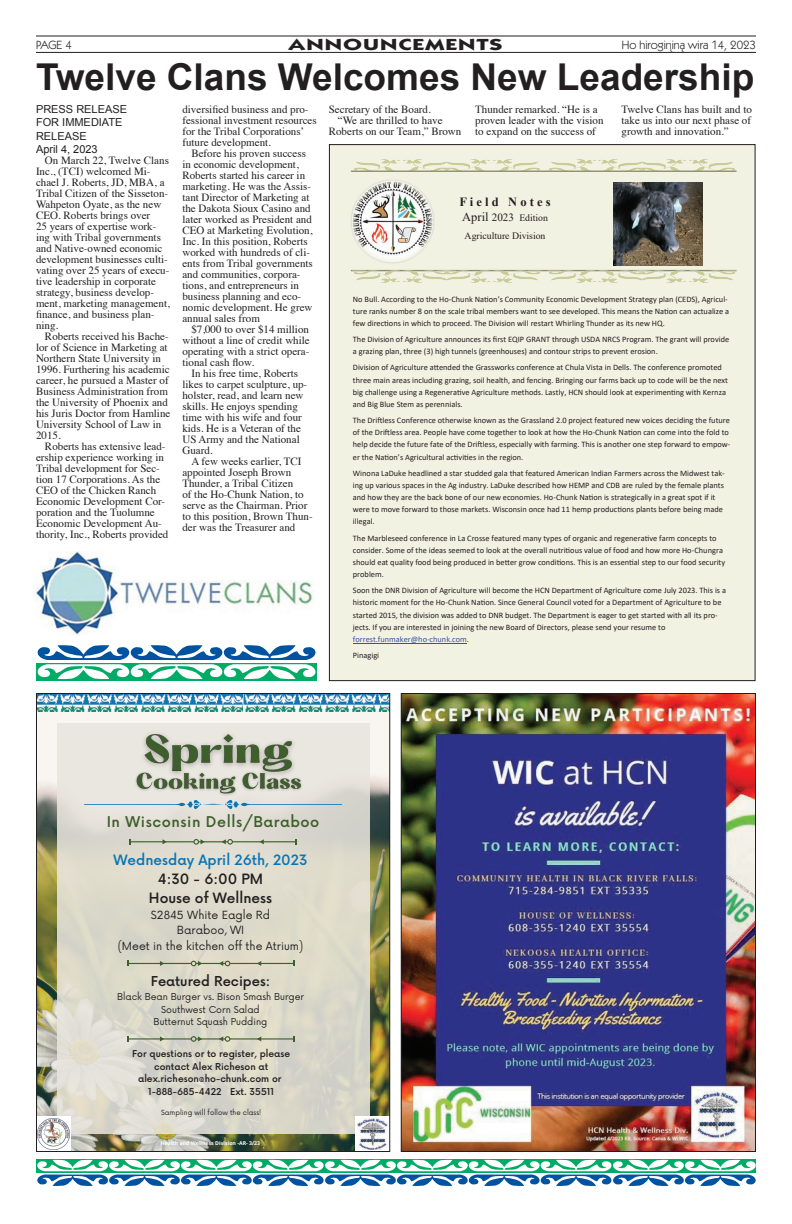
<style>
.page{position:relative;width:792px;height:1224px;background:#fff}
.page>*{position:absolute;margin:0;border:0;box-sizing:border-box;transform-origin:0 0}
.t1{font:700 37px "Arial";color:#231f20}
.t2{font:700 16px "Kabel IT Cby BT";letter-spacing:.05em;color:#231f20;scale:1.5 1}
.t3{font:500 14.5px "Now";letter-spacing:.04em;color:#3f5f2c}
.t4{font:500 13.9px/19.1px "Now";color:#231f20;text-align:center}
.t5{font:500 13.9px "Now";color:#0875b5}
.t6{font:500 13.3px "Now";color:#231f20}
.t7{font:700 12.5px "Times New Roman";color:#231f20}
.t8{font:12px "Kabel IT Cby BT";color:#231f20}
.t9{font:11px/11px "Times";color:#231f20}
.t10{font:11px/15.2px "Now";color:#231f20;text-align:center}
.t11{font:11px/13.2px "Arial";color:#231f20}
.t12{font:9.8px/17.7px "Times New Roman";letter-spacing:-.005em;color:#231f20}
.t13{font:500 9.3px/12.6px "Now";color:#231f20;text-align:center}
.t14{font:9.3px/12.6px "Now";color:#231f20;text-align:center}
.t15{font:8.4px "Calibri";color:#231f20}
.t16{font:8.3px/12.1px "Calibri";color:#231f20}
.t17{font:6.9px "Now";color:#231f20}
.t18{font:700 5.2px "Open Sans";color:#fff}
.s1{font-family:"New Hocak"}
.s2{font-size:12.5px}
.s3{font-size:11.1px}
.s4{color:#3853a3}
</style>
<div class="page">
<hr style="left:36px;top:36px;width:720px;height:1px;background:#231f20">
<hr style="left:36px;top:52px;width:720px;height:1px;background:#231f20">
<div style="left:329px;top:145px;width:426px;height:536px;background:#f2f2e3"></div>
<img style="left:646px;top:159px;width:91px;height:12px">
<img style="left:548px;top:159px;width:98px;height:12px">
<img style="left:451px;top:159px;width:90px;height:12px">
<img style="left:352px;top:159px;width:99px;height:12px">
<hr style="left:351px;top:171px;width:386px;height:1px;background:#8e8f6b">
<hr style="left:351px;top:270px;width:386px;height:1px;background:#8e8f6b">
<img style="left:646px;top:270px;width:91px;height:12px">
<img style="left:548px;top:270px;width:98px;height:12px">
<img style="left:451px;top:270px;width:90px;height:12px">
<img style="left:352px;top:270px;width:99px;height:12px">
<img style="left:351px;top:180px;width:83px;height:83px">
<hr style="left:353px;top:643px;width:114px;height:1px;background:#3853a3">
<img style="left:614px;top:182px;width:89px;height:83px">
<img style="left:403px;top:695px;width:351px;height:455px">
<img style="left:35px;top:552px;width:278px;height:83px">
<svg style="left:36px;top:1159px;width:720px;height:13px"></svg>
<svg style="left:37px;top:1160px;width:719px;height:26px"></svg>
<div style="left:36px;top:663px;width:281px;height:18px;background:#00ab66"></div>
<svg style="left:37px;top:645px;width:280px;height:34px"></svg>
<img style="left:38px;top:712px;width:350px;height:438px">
<img style="left:38px;top:973px;width:19px;height:105px">
<img style="left:112px;top:1133px;width:114px;height:17px">
<img style="left:38px;top:1078px;width:74px;height:72px">
<svg style="left:57px;top:723px;width:312px;height:410px;background:#dddacd"></svg>
<img style="left:38px;top:695px;width:206px;height:17px">
<img style="left:244px;top:695px;width:144px;height:17px">
<svg style="left:38px;top:1116px;width:33px;height:34px"></svg>
<div style="left:355px;top:1116px;width:35px;height:36px;background:#fff"></div>
<img style="left:38px;top:1118px;width:31px;height:32px">
<img style="left:357px;top:1118px;width:31px;height:32px">
<svg style="left:84px;top:800px;width:258px;height:9px;background:#c9d4d6"></svg>
<svg style="left:130px;top:839px;width:167px;height:6px"></svg>
<img style="left:124px;top:725px;width:177px;height:44px">
<img style="left:120px;top:769px;width:186px;height:30px">
<svg style="left:127px;top:961px;width:167px;height:5px"></svg>
<svg style="left:127px;top:1036px;width:167px;height:6px"></svg>
<h3 class="t8" style="left:36px;top:38px;width:37px">PAGE 4</h3>
<h2 class="t2" style="left:289px;top:35px;width:144px">ANNOUNCEMENTS</h2>
<h3 class="t8" style="left:622px;top:37px;width:136px">Ho hirogini<span class="s1">\</span>na<span class="s1">\</span> wira 14, 2023</h3>
<h1 class="t1" style="left:36px;top:53px;width:720px">Twelve Clans Welcomes New Leadership</h1>
<h3 class="t11" style="left:36px;top:103px;width:93px">PRESS RELEASE<br>FOR IMMEDIATE<br>RELEASE<br>April 4, 2023</h3>
<p class="t9" style="left:36px;top:154px;width:135px;text-indent:9px">On March 22, Twelve Clans<br>Inc., (TCI) welcomed Mi&shy;chael J. Roberts, JD, MBA, a<br>Tribal Citizen of the Sisseton-<br>Wahpeton Oyate, as the new<br>CEO. Roberts brings over<br>25 years of expertise work&shy;ing with Tribal governments and Native-owned economic development businesses culti&shy;vating over 25 years of execu&shy;tive leadership in corporate strategy, business develop&shy;ment, marketing management, finance, and business plan&shy;ning.</p>
<p class="t9" style="left:36px;top:330px;width:136px;text-indent:9px">Roberts received his Bache&shy;lor of Science in Marketing at<br>Northern State University in<br>1996. Furthering his academic career, he pursued a Master of<br>Business Administration from the University of Phoenix and his Juris Doctor from Hamline<br>University School of Law in<br>2015.</p>
<p class="t9" style="left:36px;top:440px;width:134px;text-indent:9px">Roberts has extensive lead&shy;ership experience working in<br>Tribal development for Sec&shy;tion 17 Corporations. As the<br>CEO of the Chicken Ranch<br>Economic Development Cor&shy;poration and the Tuolumne<br>Economic Development Au&shy;thority, Inc., Roberts provided</p>
<h3 class="t9" style="left:182px;top:103px;width:136px">diversified business and pro&shy;fessional investment resources for the Tribal Corporations’ future development.</h3>
<p class="t9" style="left:182px;top:147px;width:132px;text-indent:9px">Before his proven success in economic development,<br>Roberts started his career in marketing. He was the Assis&shy;tant Director of Marketing at the Dakota Sioux Casino and later worked as President and<br>CEO at Marketing Evolution,<br>Inc. In this position, Roberts worked with hundreds of cli&shy;ents from Tribal governments and communities, corpora&shy;tions, and entrepreneurs in business planning and eco&shy;nomic development. He grew annual sales from</p>
<h3 class="t9" style="left:182px;top:323px;width:129px;text-align:justify;text-indent:9px">$7,000 to over $14 million without a line of credit while operating with a strict opera&shy;tional cash flow.</h3>
<h3 class="t9" style="left:182px;top:367px;width:126px;text-indent:9px">In his free time, Roberts likes to carpet sculpture, up&shy;holster, read, and learn new skills. He enjoys spending time with his wife and four kids. He is a Veteran of the<br>US Army and the National<br>Guard.</h3>
<h3 class="t9" style="left:182px;top:455px;width:132px;text-indent:9px">A few weeks earlier, TCI appointed Joseph Brown<br>Thunder, a Tribal Citizen<br>of the Ho-Chunk Nation, to serve as the Chairman. Prior to this position, Brown Thun&shy;der was the Treasurer and</h3>
<h3 class="t9" style="left:329px;top:103px;width:104px">Secretary of the Board.</h3>
<h3 class="t9" style="left:338px;top:114px;width:106px">“We are thrilled to have</h3>
<h3 class="t9" style="left:329px;top:125px;width:134px">Roberts on our Team,” Brown</h3>
<h3 class="t9" style="left:475px;top:103px;width:130px">Thunder remarked. “He is a proven leader with the vision to expand on the success of</h3>
<h3 class="t9" style="left:622px;top:103px;width:132px;text-align:justify">Twelve Clans has built and to take us into our next phase of growth and innovation.”</h3>
<h3 class="t7" style="left:460px;top:193px;width:92px">F i e l d N o t e s</h3>
<p class="t12" style="left:462px;top:209px;width:87px"><span class="s2">April</span> <span class="s3">2023</span> Edition<br>Agriculture Division</p>
<p class="t16" style="left:353px;top:293px;width:376px">No Bull. According to the Ho-Chunk Nation’s Community Economic Development Strategy plan (CEDS), Agricul-</p>
<p class="t15" style="left:353px;top:305px;width:378px">ture ranks number 8 on the scale tribal members want to see developed. This means the Nation can actualize a</p>
<p class="t16" style="left:353px;top:315px;width:378px;line-height:16.3px">few directions in which to proceed. The Division will restart Whirling Thunder as its new HQ.<br>The Division of Agriculture announces its first EQIP GRANT through USDA NRCS Program. The grant will provide</p>
<p class="t16" style="left:353px;top:343px;width:371px;line-height:16.3px">a grazing plan, three (3) high tunnels (greenhouses) and contour strips to prevent erosion.<br>Division of Agriculture attended the Grassworks conference at Chula Vista in Dells. The conference promoted</p>
<p class="t16" style="left:353px;top:374px;width:377px">three main areas including grazing, soil health, and fencing. Bringing our farms back up to code will be the next big challenge using a Regenerative Agriculture methods. Lastly, HCN should look at experimenting with Kernza and Big Blue Stem as perennials.</p>
<p class="t16" style="left:353px;top:414px;width:379px">The Driftless Conference otherwise known as the Grassland 2.0 project featured new voices deciding the future of the Driftless area. People have come together to look at how the Ho-Chunk Nation can come into the fold to help decide the future fate of the Driftless, especially with farming. This is another one step forward to empow&shy;er the Nation’s Agricultural activities in the region.</p>
<p class="t16" style="left:353px;top:467px;width:373px">Winona LaDuke headlined a star studded gala that featured American Indian Farmers across the Midwest tak&shy;ing up various spaces in the Ag industry. LaDuke described how HEMP and CDB are ruled by the female plants and how they are the back bone of our new economies. Ho-Chunk Nation is strategically in a great spot if it were to move forward to those markets. Wisconsin once had 11 hemp productions plants before being made illegal.</p>
<p class="t16" style="left:353px;top:532px;width:374px">The Marbleseed conference in La Crosse featured many types of organic and regenerative farm concepts to consider. Some of the ideas seemed to look at the overall nutritious value of food and how more Ho-Chungra should eat quality food being produced in better grow conditions. This is an essential step to our food security problem.</p>
<p class="t16" style="left:353px;top:584px;width:375px">Soon the DNR Division of Agriculture will become the HCN Department of Agriculture come July 2023. This is a historic moment for the Ho-Chunk Nation. Since General Council voted for a Department of Agriculture to be started 2015, the division was added to DNR budget. The Department is eager to get started with all its pro&shy;jects. If you are interested in joining the new Board of Directors, please send your resume to <span class="s4">forrest.funmaker@ho-chunk.com</span>.</p>
<p class="t16" style="left:353px;top:649px;width:28px">Pinagigi</p>
<h3 class="t3" style="left:107px;top:810px;width:214px">In Wisconsin Dells/Baraboo</h3>
<h3 class="t5" style="left:113px;top:849px;width:196px">Wednesday April 26th, 2023</h3>
<h3 class="t4" style="left:149px;top:868px;width:125px">4:30 - 6:00 PM<br>House of Wellness</h3>
<h3 class="t10" style="left:118px;top:907px;width:187px">S2845 White Eagle Rd<br>Baraboo, WI<br>(Meet in the kitchen off the Atrium)</h3>
<h3 class="t6" style="left:151px;top:971px;width:121px">Featured Recipes:</h3>
<p class="t14" style="left:117px;top:990px;width:189px">Black Bean Burger vs. Bison Smash Burger<br>Southwest Corn Salad<br>Butternut Squash Pudding</p>
<p class="t13" style="left:132px;top:1047px;width:159px">For questions or to register, please contact Alex Richeson at alex.richeson@ho-chunk.com or<br>1-888-685-4422 Ext. 35511</p>
<p class="t17" style="left:161px;top:1107px;width:102px">Sampling will follow the class!</p>
<p class="t18" style="left:161px;top:1140px;width:101px">Health and Wellness Division -AR- 3/23</p>
</div>
